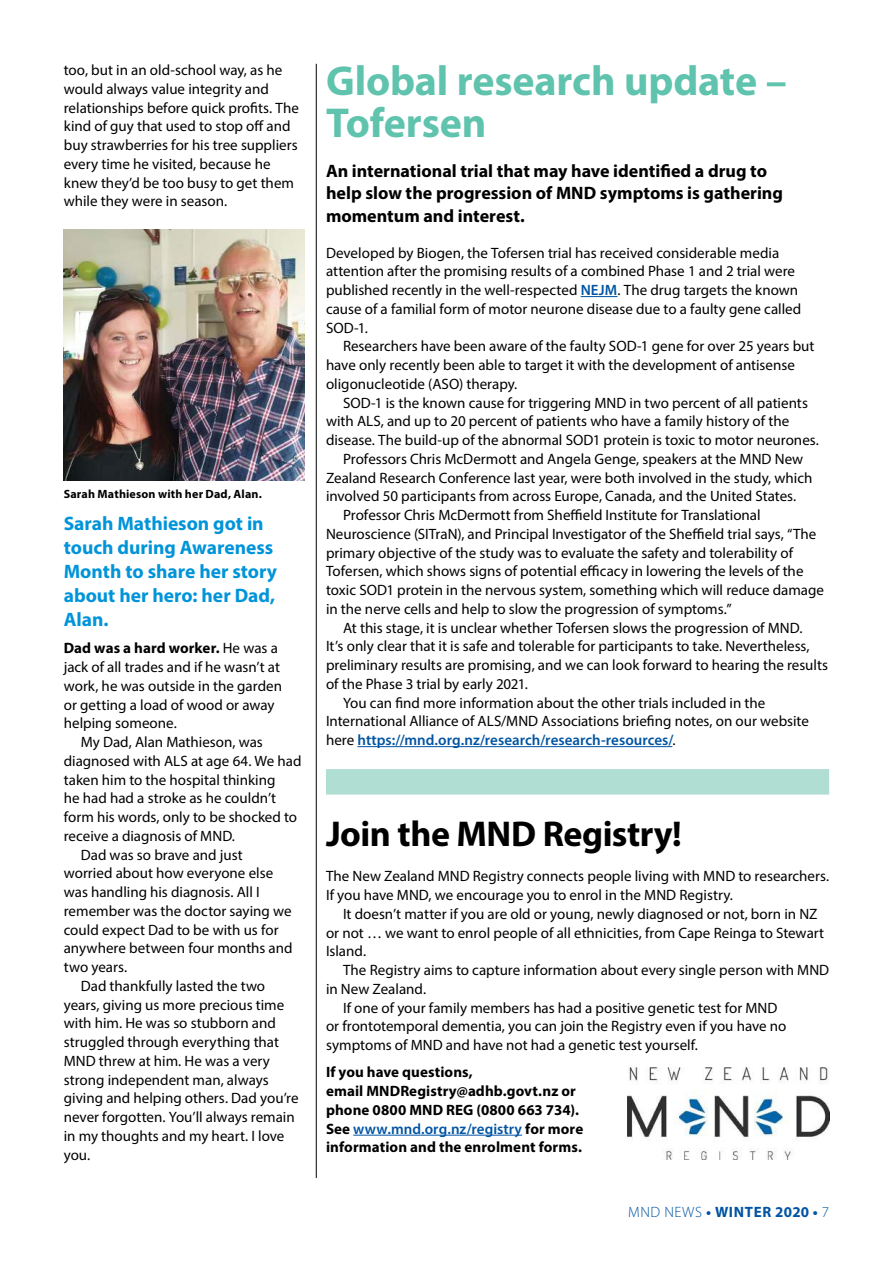
<style>
.page{position:relative;width:893px;height:1263px;background:#fff}
.page>*{position:absolute;margin:0;border:0;box-sizing:border-box;transform-origin:0 0}
.t1{font:700 42px/42px "Myriad Pro";letter-spacing:-.005em;color:#5fc3ad}
.t2{font:700 36px "Myriad Pro";letter-spacing:-.015em;color:#000}
.t3{font:700 19.5px/24px "Myriad Pro";color:#0094d9}
.t4{font:700 18px/22.5px "Myriad Pro";color:#000}
.t5{font:15px/18.8px "Myriad Pro";color:#000}
.t6{font:700 15px/18.8px "Myriad Pro";letter-spacing:.005em;color:#000}
.t7{font:600 15px "Myriad Pro";color:#0054a3}
.t8{font:700 15px "Myriad Pro";letter-spacing:.04em;color:#0054a3}
.t9{font:700 12px "Myriad Pro";letter-spacing:.015em;color:#000}
.s1{font-weight:700}
.s2{font-weight:600;color:#0054a3}
.s3{font-weight:400;color:#000}
.s4{font-weight:300}
</style>
<div class="page">
<hr style="left:316px;top:64px;width:1px;height:1114px;background:#000">
<div style="left:326px;top:769px;width:503px;height:25px;background:#b1ded2"></div>
<hr style="left:353px;top:1135px;width:169px;height:1px;background:#0054a3">
<hr style="left:581px;top:296px;width:37px;height:1px;background:#0054a3">
<hr style="left:357px;top:746px;width:315px;height:1px;background:#0054a3">
<img style="left:627px;top:1067px;width:202px;height:93px">
<img style="left:64px;top:230px;width:241px;height:250px">
<p class="t5" style="left:64px;top:62px;width:237px">too, but in an old-school way, as he would always value integrity and relationships before quick profits. The kind of guy that used to stop off and buy strawberries for his tree suppliers every time he visited, because he knew they’d be too busy to get them while they were in season.</p>
<p class="t9" style="left:64px;top:486px;width:200px">Sarah Mathieson with her Dad, Alan.</p>
<h3 class="t3" style="left:64px;top:513px;width:215px">Sarah Mathieson got in touch during Awareness<br>Month to share her story about her hero: her Dad,<br>Alan.</h3>
<p class="t5" style="left:64px;top:640px;width:220px"><span class="s1">Dad was a hard worker.</span> He was a jack of all trades and if he wasn’t at work, he was outside in the garden or getting a load of wood or away helping someone.</p>
<p class="t5" style="left:81px;top:734px;width:184px">My Dad, Alan Mathieson, was</p>
<p class="t5" style="left:64px;top:753px;width:239px">diagnosed with ALS at age 64. We had</p>
<p class="t5" style="left:64px;top:771px;width:213px">taken him to the hospital thinking</p>
<p class="t5" style="left:64px;top:790px;width:214px">he had had a stroke as he couldn’t</p>
<p class="t5" style="left:64px;top:809px;width:235px">form his words, only to be shocked to</p>
<p class="t5" style="left:64px;top:828px;width:173px">receive a diagnosis of MND.</p>
<p class="t5" style="left:81px;top:846px;width:163px">Dad was so brave and just</p>
<p class="t5" style="left:64px;top:865px;width:211px">worried about how everyone else</p>
<p class="t5" style="left:64px;top:884px;width:197px">was handling his diagnosis. All I</p>
<p class="t5" style="left:64px;top:903px;width:229px">remember was the doctor saying we</p>
<p class="t5" style="left:64px;top:921px;width:216px">could expect Dad to be with us for</p>
<p class="t5" style="left:64px;top:940px;width:230px">anywhere between four months and</p>
<p class="t5" style="left:64px;top:959px;width:65px">two years.</p>
<p class="t5" style="left:81px;top:978px;width:186px">Dad thankfully lasted the two</p>
<p class="t5" style="left:64px;top:996px;width:222px">years, giving us more precious time</p>
<p class="t5" style="left:64px;top:1015px;width:214px">with him. He was so stubborn and</p>
<p class="t5" style="left:64px;top:1034px;width:217px">struggled through everything that</p>
<p class="t5" style="left:64px;top:1053px;width:208px">MND threw at him. He was a very</p>
<p class="t5" style="left:64px;top:1071px;width:206px">strong independent man, always</p>
<p class="t5" style="left:64px;top:1090px;width:236px">giving and helping others. Dad you’re</p>
<p class="t5" style="left:64px;top:1109px;width:232px">never forgotten. You’ll always remain</p>
<p class="t5" style="left:64px;top:1128px;width:222px">in my thoughts and my heart. I love</p>
<p class="t5" style="left:64px;top:1146px;width:28px">you.</p>
<h1 class="t1" style="left:326px;top:64px;width:462px">Global research update –<br>Tofersen</h1>
<p class="t4" style="left:326px;top:161px;width:458px">An international trial that may have identified a drug to help slow the progression of MND symptoms is gathering momentum and interest.</p>
<p class="t5" style="left:326px;top:244px;width:477px">Developed by Biogen, the Tofersen trial has received considerable media attention after the promising results of a combined Phase 1 and 2 trial were published recently in the well-respected <span class="s2">NEJM</span>. The drug targets the known cause of a familial form of motor neurone disease due to a faulty gene called SOD-1.</p>
<p class="t5" style="left:326px;top:338px;width:490px;text-indent:17px">Researchers have been aware of the faulty SOD-1 gene for over 25 years but have only recently been able to target it with the development of antisense oligonucleotide (ASO) therapy.</p>
<p class="t5" style="left:343px;top:394px;width:466px">SOD-1 is the known cause for triggering MND in two percent of all patients</p>
<p class="t5" style="left:326px;top:413px;width:465px">with ALS, and up to 20 percent of patients who have a family history of the</p>
<p class="t5" style="left:326px;top:432px;width:494px">disease. The build-up of the abnormal SOD1 protein is toxic to motor neurones.</p>
<p class="t5" style="left:343px;top:451px;width:462px">Professors Chris McDermott and Angela Genge, speakers at the MND New</p>
<p class="t5" style="left:326px;top:469px;width:488px">Zealand Research Conference last year, were both involved in the study, which</p>
<p class="t5" style="left:326px;top:488px;width:472px">involved 50 participants from across Europe, Canada, and the United States.</p>
<p class="t5" style="left:343px;top:507px;width:419px">Professor Chris McDermott from Sheffield Institute for Translational</p>
<p class="t5" style="left:326px;top:526px;width:492px">Neuroscience (SITraN), and Principal Investigator of the Sheffield trial says, “The</p>
<p class="t5" style="left:326px;top:544px;width:469px">primary objective of the study was to evaluate the safety and tolerability of</p>
<p class="t5" style="left:326px;top:563px;width:479px">Tofersen, which shows signs of potential efficacy in lowering the levels of the</p>
<p class="t5" style="left:326px;top:582px;width:500px">toxic SOD1 protein in the nervous system, something which will reduce damage</p>
<p class="t5" style="left:326px;top:601px;width:407px">in the nerve cells and help to slow the progression of symptoms.”</p>
<p class="t5" style="left:343px;top:619px;width:461px">At this stage, it is unclear whether Tofersen slows the progression of MND.</p>
<p class="t5" style="left:326px;top:638px;width:485px">It’s only clear that it is safe and tolerable for participants to take. Nevertheless,</p>
<p class="t5" style="left:326px;top:657px;width:504px">preliminary results are promising, and we can look forward to hearing the results</p>
<p class="t5" style="left:326px;top:676px;width:203px">of the Phase 3 trial by early 2021.</p>
<p class="t5" style="left:343px;top:694px;width:424px">You can find more information about the other trials included in the</p>
<p class="t5" style="left:326px;top:713px;width:484px">International Alliance of ALS/MND Associations briefing notes, on our website</p>
<p class="t7" style="left:326px;top:734px;width:351px"><span class="s3">here</span> https://mnd.org.nz/research/research-resources/<span class="s3">.</span></p>
<h2 class="t2" style="left:326px;top:810px;width:357px">Join the MND registry!</h2>
<p class="t5" style="left:326px;top:868px;width:505px">The New Zealand MND Registry connects people living with MND to researchers.<br>If you have MND, we encourage you to enrol in the MND Registry.</p>
<p class="t5" style="left:326px;top:906px;width:500px;text-indent:17px">It doesn’t matter if you are old or young, newly diagnosed or not, born in NZ or not … we want to enrol people of all ethnicities, from Cape Reinga to Stewart<br>Island.</p>
<p class="t5" style="left:343px;top:962px;width:488px">The Registry aims to capture information about every single person with MND</p>
<p class="t5" style="left:326px;top:981px;width:102px">in New Zealand.</p>
<p class="t5" style="left:343px;top:999px;width:436px">If one of your family members has had a positive genetic test for MND</p>
<p class="t5" style="left:326px;top:1018px;width:462px">or frontotemporal dementia, you can join the Registry even if you have no</p>
<p class="t5" style="left:326px;top:1037px;width:373px">symptoms of MND and have not had a genetic test yourself.</p>
<p class="t6" style="left:326px;top:1064px;width:259px">If you have questions,<br>email MNDregistry@adhb.govt.nz or phone 0800 MND rEG (0800 663 734).<br>See <span class="s2">www.mnd.org.nz/registry</span> for more information and the enrolment forms.</p>
<p class="t8" style="left:628px;top:1202px;width:202px"><span class="s4">MND NEWS</span> • WiNtEr 2020 • <span class="s4">7</span></p>
</div>
